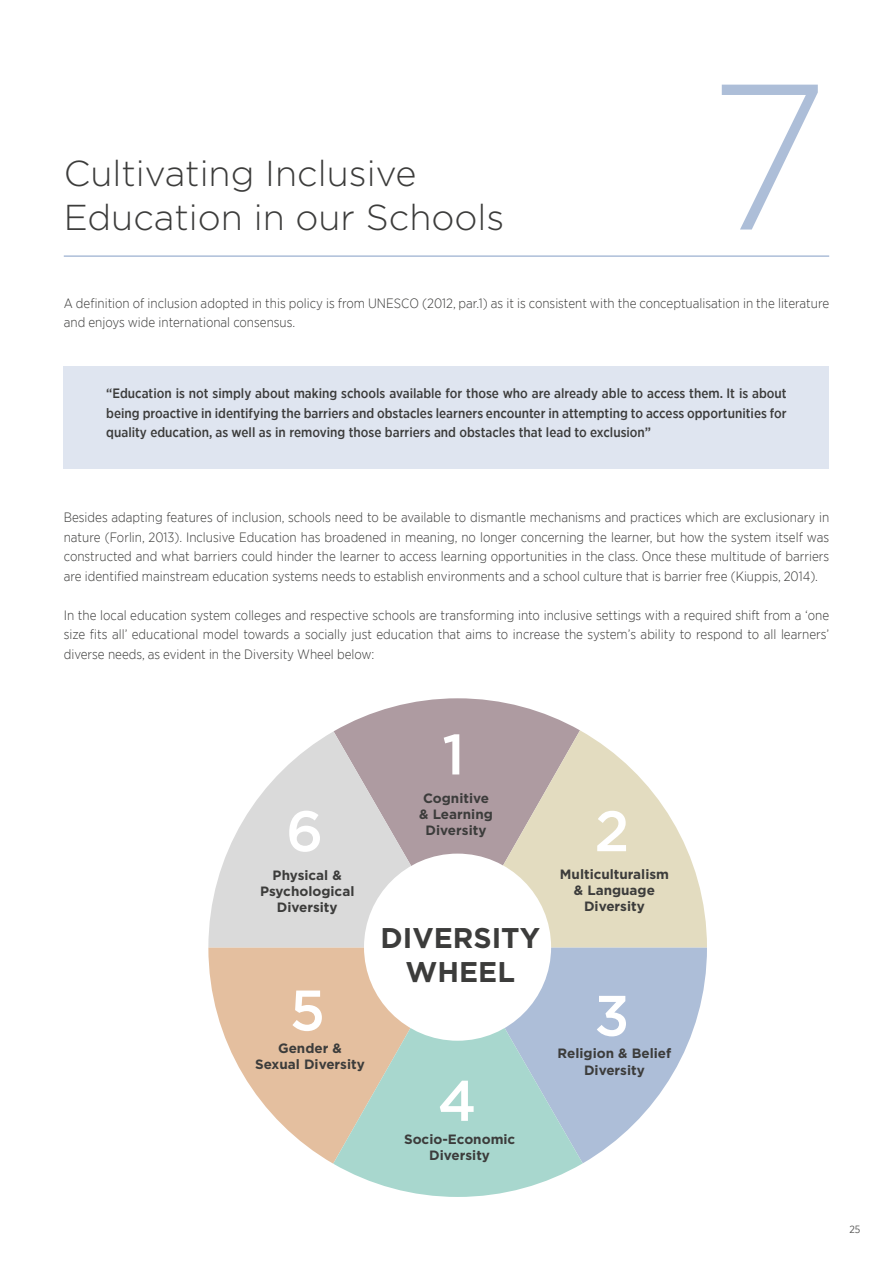
<style>
.page{position:relative;width:893px;height:1263px;background:#fff}
.page>*{position:absolute;margin:0;border:0;box-sizing:border-box;transform-origin:0 0}
.t1{font:300 207px "Gotham";color:#adbed8}
.t2{font:500 57px "Gotham";color:#fff}
.t3{font:300 36px/43.2px "Gotham";color:#3c3c3b}
.t4{font:700 28.5px/34.2px "Gotham";color:#3c3c3b;text-align:center}
.t5{font:300 13.5px/19.5px "Gotham Narrow";color:#3c3c3b;text-align:justify}
.t6{font:500 13.5px/19.5px "Gotham Narrow";color:#3c3c3b;text-align:justify}
.t7{font:700 13.5px/16.2px "Gotham";color:#3c3c3b;text-align:center}
.t8{font:10.5px "Gotham Narrow";color:#575756}
</style>
<div class="page">
<hr style="left:64px;top:255px;width:765px;height:2px;background:#adbed8">
<div style="left:64px;top:366px;width:765px;height:103px;background:#dfe5f0"></div>
<svg style="left:334px;top:698px;width:245px;height:33px;fill:#ae9ba1"></svg>
<svg style="left:457px;top:730px;width:250px;height:218px;fill:#e3dcc0"></svg>
<svg style="left:208px;top:731px;width:249px;height:217px;fill:#dadada"></svg>
<svg style="left:583px;top:948px;width:124px;height:215px;fill:#adbed8"></svg>
<svg style="left:208px;top:948px;width:125px;height:216px;fill:#e4bf9f"></svg>
<svg style="left:333px;top:948px;width:250px;height:249px;background:#b8d0ca"></svg>
<div style="left:364px;top:853px;width:187px;height:188px;background:#fff;border-radius:50%"></div>
<h3 class="t3" style="left:64px;top:151px;width:442px">Cultivating Inclusive<br>Education in our Schools</h3>
<h1 class="t1" style="left:708px;top:25px;width:123px">7</h1>
<p class="t5" style="left:64px;top:293px;width:767px">A definition of inclusion adopted in this policy is from UNESCO (2012, par.1) as it is consistent with the conceptualisation in the literature and enjoys wide international consensus.</p>
<p class="t6" style="left:106px;top:383px;width:682px">“Education is not simply about making schools available for those who are already able to access them. It is about being proactive in identifying the barriers and obstacles learners encounter in attempting to access opportunities for quality education, as well as in removing those barriers and obstacles that lead to exclusion”</p>
<p class="t5" style="left:64px;top:507px;width:767px">Besides adapting features of inclusion, schools need to be available to dismantle mechanisms and practices which are exclusionary in nature (Forlin, 2013). Inclusive Education has broadened in meaning, no longer concerning the learner, but how the system itself was constructed and what barriers could hinder the learner to access learning opportunities in the class. Once these multitude of barriers are identified mainstream education systems needs to establish environments and a school culture that is barrier free (Kiuppis, 2014).</p>
<p class="t5" style="left:64px;top:605px;width:767px">In the local education system colleges and respective schools are transforming into inclusive settings with a required shift from a ‘one size fits all’ educational model towards a socially just education that aims to increase the system’s ability to respond to all learners’ diverse needs, as evident in the Diversity Wheel below:</p>
<h2 class="t2" style="left:442px;top:717px;width:24px">1</h2>
<p class="t7" style="left:419px;top:790px;width:75px">Cognitive &amp; Learning<br>Diversity</p>
<h2 class="t2" style="left:286px;top:794px;width:39px">6</h2>
<h2 class="t2" style="left:594px;top:794px;width:36px">2</h2>
<p class="t7" style="left:260px;top:867px;width:96px">Physical &amp;<br>Psychological<br>Diversity</p>
<h2 class="t2" style="left:290px;top:973px;width:37px">5</h2>
<p class="t7" style="left:255px;top:1040px;width:111px">Gender &amp;<br>Sexual Diversity</p>
<h3 class="t4" style="left:380px;top:920px;width:161px">DIVERSITY<br>WHEEL</h3>
<h2 class="t2" style="left:438px;top:1063px;width:40px">4</h2>
<p class="t7" style="left:404px;top:1130px;width:113px">Socio-Economic<br>Diversity</p>
<p class="t7" style="left:560px;top:866px;width:111px">Multiculturalism &amp; Language<br>Diversity</p>
<h2 class="t2" style="left:594px;top:978px;width:37px">3</h2>
<p class="t7" style="left:558px;top:1045px;width:115px">Religion &amp; Belief<br>Diversity</p>
<p class="t8" style="left:849px;top:1223px;width:13px">25</p>
</div>
